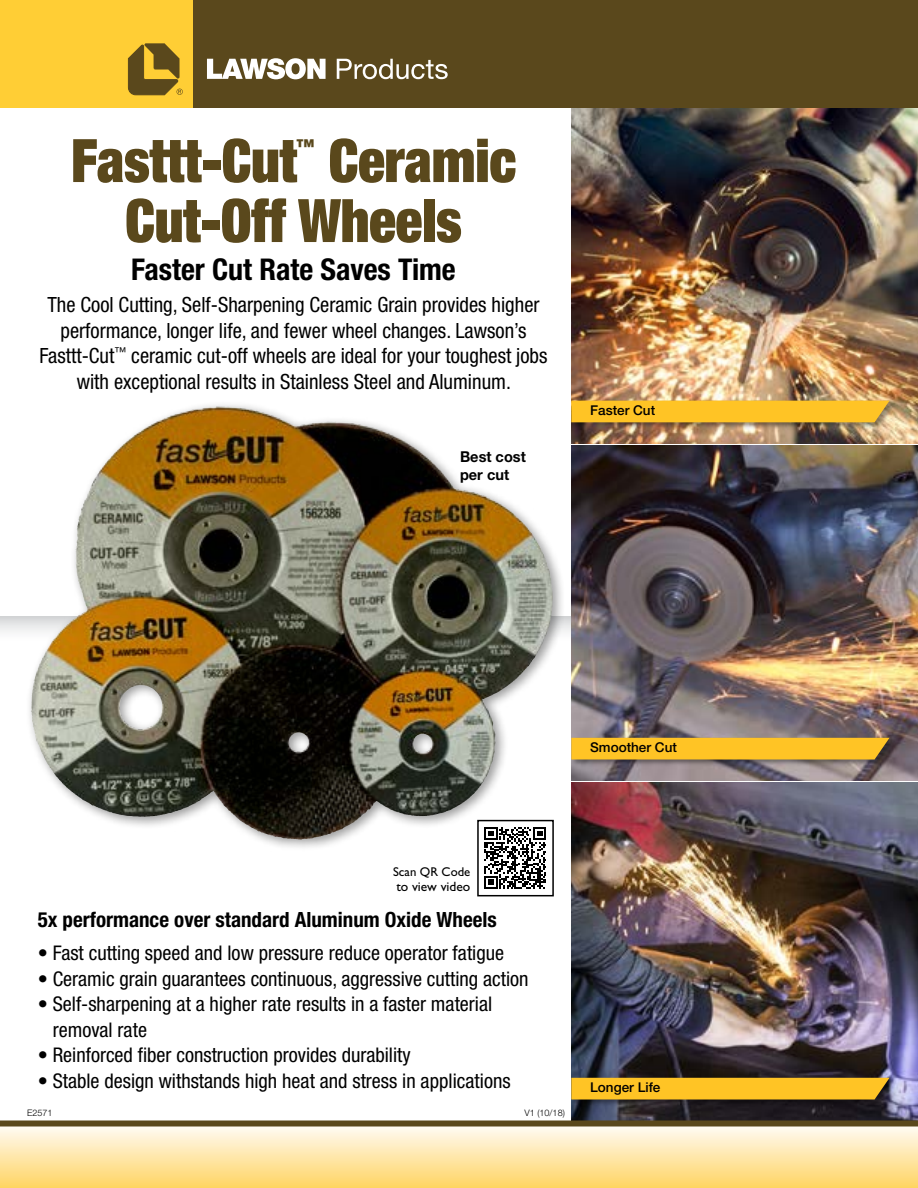
<style>
.page{position:relative;width:918px;height:1188px;background:#fff}
.page>*{position:absolute;margin:0;border:0;box-sizing:border-box;transform-origin:0 0}
.t1{font:900 expanded 60px/60px "Helvetica Neue";color:#5a481c;scale:.91 1}
.t2{font:700 condensed 30px "Helvetica Neue";color:#000}
.t3{font:condensed 21px/25.5px "Helvetica Neue";color:#000;text-align:center}
.t4{font:700 condensed 21px "Helvetica Neue";color:#000}
.t5{font:condensed 20.25px/25.5px "Helvetica Neue";color:#000}
.t6{font:900 expanded 19.2px "Helvetica Neue";color:#5a481c;scale:.91 1}
.t7{font:700 15px/18px "Helvetica Neue";color:#000}
.t8{font:500 13.5px "Helvetica Neue";color:#000}
.t9{font:13.5px "Gill Sans";color:#000}
.t10{font:12.75px "Gill Sans";color:#000}
.t11{font:300 9px "Helvetica Neue";color:#000}
</style>
<div class="page">
<div style="left:0;top:617px;width:918px;height:26px;background:linear-gradient(to bottom,#dadbdc,#fff)"></div>
<img style="left:571px;top:108px;width:347px;height:335px">
<img style="left:571px;top:445px;width:347px;height:336px">
<img style="left:571px;top:783px;width:347px;height:337px">
<div style="left:571px;top:400px;width:326px;height:30px;background:#000;opacity:.4"></div>
<div style="left:571px;top:401px;width:319px;height:21px;background:#ffc425"></div>
<div style="left:571px;top:737px;width:326px;height:30px;background:#000;opacity:.4"></div>
<svg style="left:571px;top:738px;width:319px;height:22px;background:#f6bd26"></svg>
<div style="left:571px;top:1077px;width:326px;height:30px;background:#000;opacity:.4"></div>
<div style="left:571px;top:1078px;width:319px;height:21px;background:#ffc425"></div>
<div style="left:0;top:0;width:918px;height:108px;background:#5a481c"></div>
<div style="left:0;top:0;width:192px;height:108px;background:#ffce35"></div>
<svg style="left:207px;top:58px;width:119px;height:21px"></svg>
<svg style="left:337px;top:59px;width:111px;height:20px"></svg>
<svg style="left:128px;top:43px;width:55px;height:52px"></svg>
<div style="left:25px;top:400px;width:541px;height:452px;background:#000;opacity:.4"></div>
<img style="left:118px;top:407px;width:103px;height:43px">
<div style="left:478px;top:821px;width:75px;height:75px;background:#fff"></div>
<svg style="left:484px;top:827px;width:62px;height:62px"></svg>
<div style="left:477px;top:820px;width:77px;height:76px;border:2px solid #000"></div>
<svg style="left:0;top:1126px;width:918px;height:62px;background:#fde5a8"></svg>
<div style="left:0;top:1120px;width:918px;height:6px;background:#5a481c"></div>
<h1 class="t1" style="left:71px;top:129px;width:250px">Fasttt-Cut</h1>
<p class="t6" style="left:297px;top:134px;width:21px">™</p>
<h1 class="t1" style="left:125px;top:129px;width:431px;text-indent:203px">Ceramic<br>Cut-Off Wheels</h1>
<h2 class="t2" style="left:131px;top:251px;width:326px">Faster Cut Rate Saves Time</h2>
<p class="t3" style="left:39px;top:292px;width:510px">The Cool Cutting, Self-Sharpening Ceramic Grain provides higher performance, longer life, and fewer wheel changes. Lawson’s Fasttt-Cut<sup>™</sup> ceramic cut-off wheels are ideal for your toughest jobs with exceptional results in Stainless Steel and Aluminum.</p>
<p class="t7" style="left:460px;top:447px;width:67px">Best cost per cut</p>
<p class="t8" style="left:590px;top:402px;width:67px">Faster Cut</p>
<p class="t8" style="left:590px;top:739px;width:88px">Smoother Cut</p>
<p class="t10" style="left:393px;top:864px;width:79px">Scan QR Code</p>
<p class="t9" style="left:396px;top:878px;width:75px">to view video</p>
<p class="t4" style="left:38px;top:907px;width:461px">5x performance over standard Aluminum Oxide Wheels</p>
<p class="t5" style="left:38px;top:940px;width:468px">• Fast cutting speed and low pressure reduce operator fatigue</p>
<p class="t5" style="left:38px;top:966px;width:492px">• Ceramic grain guarantees continuous, aggressive cutting action</p>
<p class="t5" style="left:53px;top:991px;width:441px;text-indent:-15px">• Self-sharpening at a higher rate results in a faster material removal rate</p>
<p class="t5" style="left:38px;top:1042px;width:374px">• Reinforced fiber construction provides durability</p>
<p class="t5" style="left:38px;top:1068px;width:474px">• Stable design withstands high heat and stress in applications</p>
<p class="t11" style="left:27px;top:1107px;width:27px">E2571</p>
<p class="t11" style="left:525px;top:1107px;width:42px">V1 (10/18)</p>
<p class="t8" style="left:590px;top:1079px;width:72px">Longer Life</p>
</div>
